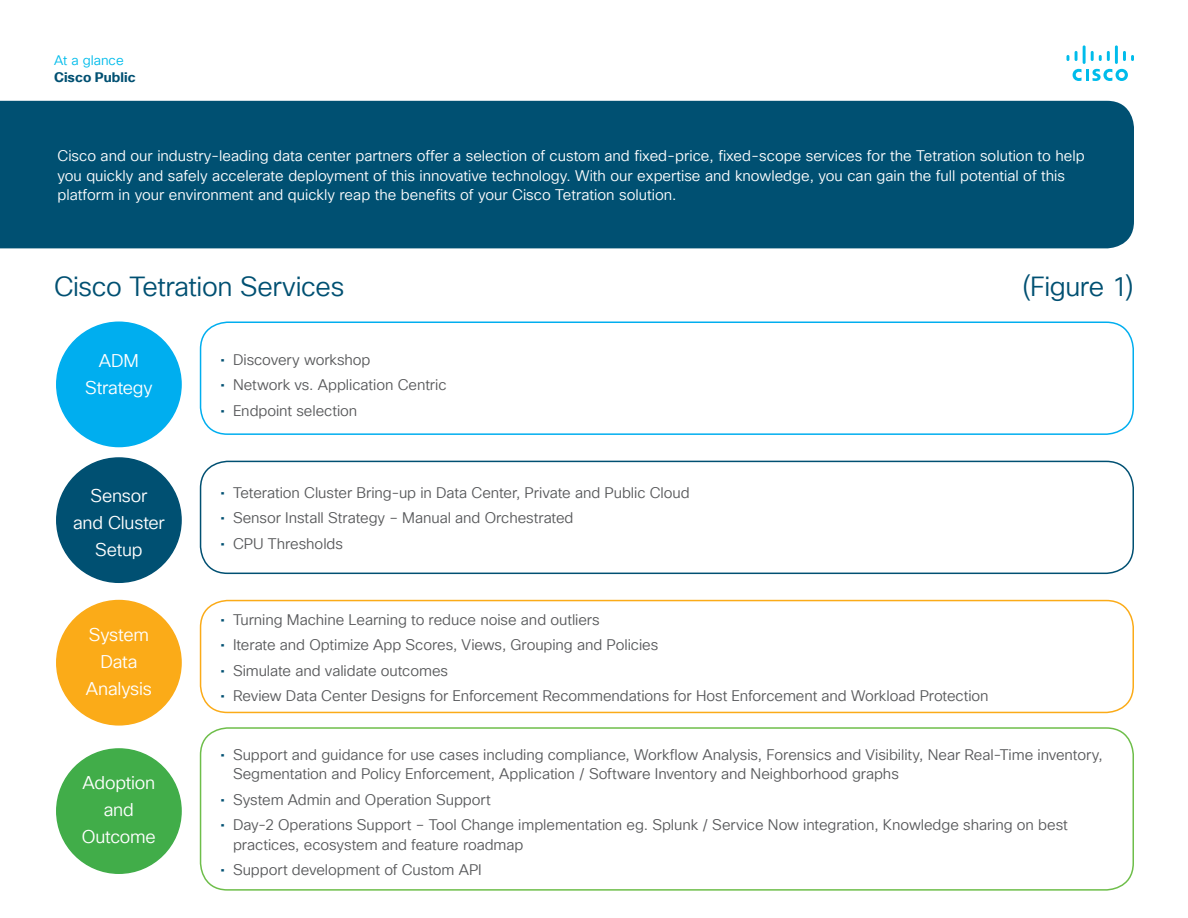
<style>
.page{position:relative;width:1188px;height:918px;background:#fff}
.page>*{position:absolute;margin:0;border:0;box-sizing:border-box;transform-origin:0 0}
.t1{font:27px "Cisco Sans TT Light";letter-spacing:-.015em;color:#005072}
.t2{font:18px/27px "Cisco Sans TT Light";letter-spacing:-.01em;color:#fff;text-align:center}
.t3{font:15px/19.5px "Cisco Sans TT Light";letter-spacing:-.005em;color:#58595b}
.t4{font:15px/19.5px "Cisco Sans TT Light";color:#fff}
.t5{font:700 13.5px "Cisco Sans TT";color:#005072}
.t6{font:13.5px "Cisco Sans TT Light";color:#00bceb}
.s1{font-family:"Cisco Sans TT";color:#005072}
</style>
<div class="page">
<svg style="left:1073px;top:69px;width:55px;height:12px"></svg>
<svg style="left:1067px;top:55px;width:2px;height:6px"></svg>
<svg style="left:1075px;top:51px;width:3px;height:10px"></svg>
<hr style="left:1083px;top:45px;width:3px;height:19px;background:#00bceb">
<svg style="left:1091px;top:51px;width:19px;height:10px"></svg>
<hr style="left:1115px;top:45px;width:3px;height:19px;background:#00bceb">
<svg style="left:1123px;top:51px;width:11px;height:10px"></svg>
<div style="left:57px;top:322px;width:124px;height:125px;background:#00aeef;border-radius:50%"></div>
<div style="left:57px;top:458px;width:124px;height:124px;background:#005072;border-radius:50%"></div>
<div style="left:56px;top:457px;width:126px;height:126px;border:2px solid #005072;border-radius:50%"></div>
<div style="left:57px;top:601px;width:124px;height:124px;background:#fbab18;border-radius:50%"></div>
<div style="left:56px;top:600px;width:126px;height:126px;border:2px solid #fbab18;border-radius:50%"></div>
<div style="left:57px;top:749px;width:124px;height:124px;background:#41ad49;border-radius:50%"></div>
<div style="left:56px;top:748px;width:126px;height:126px;border:2px solid #41ad49;border-radius:50%"></div>
<div style="left:200px;top:322px;width:934px;height:113px;border:2px solid #00aeef;border-radius:27px"></div>
<div style="left:200px;top:600px;width:934px;height:113px;border:2px solid #fbab18;border-radius:27px"></div>
<div style="left:200px;top:461px;width:934px;height:113px;border:2px solid #005072;border-radius:27px"></div>
<div style="left:200px;top:727px;width:934px;height:164px;border:2px solid #6ebe4a;border-radius:27px"></div>
<div style="left:0;top:101px;width:1134px;height:147px;background:#005072"></div>
<p class="t6" style="left:54px;top:52px;width:71px">At a glance</p>
<p class="t5" style="left:54px;top:68px;width:83px">Cisco Public</p>
<p class="t4" style="left:58px;top:146px;width:1029px">Cisco and our industry-leading data center partners offer a selection of custom and fixed-price, fixed-scope services for the Tetration solution to help you quickly and safely accelerate deployment of this innovative technology. With our expertise and knowledge, you can gain the full potential of this platform in your environment and quickly reap the benefits of your Cisco Tetration solution.</p>
<h1 class="t1" style="left:54px;top:269px;width:292px">Cisco Tetration Services</h1>
<h1 class="t1" style="left:1022px;top:269px;width:113px">(Figure 1)</h1>
<p class="t2" style="left:85px;top:348px;width:69px">ADM<br>Strategy</p>
<p class="t2" style="left:73px;top:482px;width:93px">Sensor<br>and Cluster<br>Setup</p>
<p class="t2" style="left:86px;top:621px;width:67px">System<br>Data<br>Analysis</p>
<p class="t2" style="left:82px;top:770px;width:76px">Adoption and<br>Outcome</p>
<p class="t3" style="left:220px;top:350px;width:152px"><span class="s1">•</span> Discovery workshop</p>
<p class="t3" style="left:220px;top:376px;width:228px"><span class="s1">•</span> Network vs. Application Centric</p>
<p class="t3" style="left:220px;top:401px;width:138px"><span class="s1">•</span> Endpoint selection</p>
<p class="t3" style="left:220px;top:483px;width:471px"><span class="s1">•</span> Teteration Cluster Bring-up in Data Center, Private and Public Cloud</p>
<p class="t3" style="left:220px;top:509px;width:355px"><span class="s1">•</span> Sensor Install Strategy – Manual and Orchestrated</p>
<p class="t3" style="left:220px;top:534px;width:124px"><span class="s1">•</span> CPU Thresholds</p>
<p class="t3" style="left:220px;top:610px;width:381px"><span class="s1">•</span> Turning Machine Learning to reduce noise and outliers</p>
<p class="t3" style="left:220px;top:636px;width:439px"><span class="s1">•</span> Iterate and Optimize App Scores, Views, Grouping and Policies</p>
<p class="t3" style="left:220px;top:661px;width:229px"><span class="s1">•</span> Simulate and validate outcomes</p>
<p class="t3" style="left:220px;top:687px;width:770px"><span class="s1">•</span> Review Data Center Designs for Enforcement Recommendations for Host Enforcement and Workload Protection</p>
<p class="t3" style="left:233px;top:745px;width:871px;text-indent:-13px"><span class="s1">•</span> Support and guidance for use cases including compliance, Workflow Analysis, Forensics and Visibility, Near Real-Time inventory,<br>Segmentation and Policy Enforcement, Application / Software Inventory and Neighborhood graphs</p>
<p class="t3" style="left:220px;top:790px;width:272px"><span class="s1">•</span> System Admin and Operation Support</p>
<p class="t3" style="left:233px;top:816px;width:836px;text-indent:-13px"><span class="s1">•</span> Day-2 Operations Support – Tool Change implementation eg. Splunk / Service Now integration, Knowledge sharing on best practices, ecosystem and feature roadmap</p>
<p class="t3" style="left:220px;top:861px;width:263px"><span class="s1">•</span> Support development of Custom API</p>
</div>
